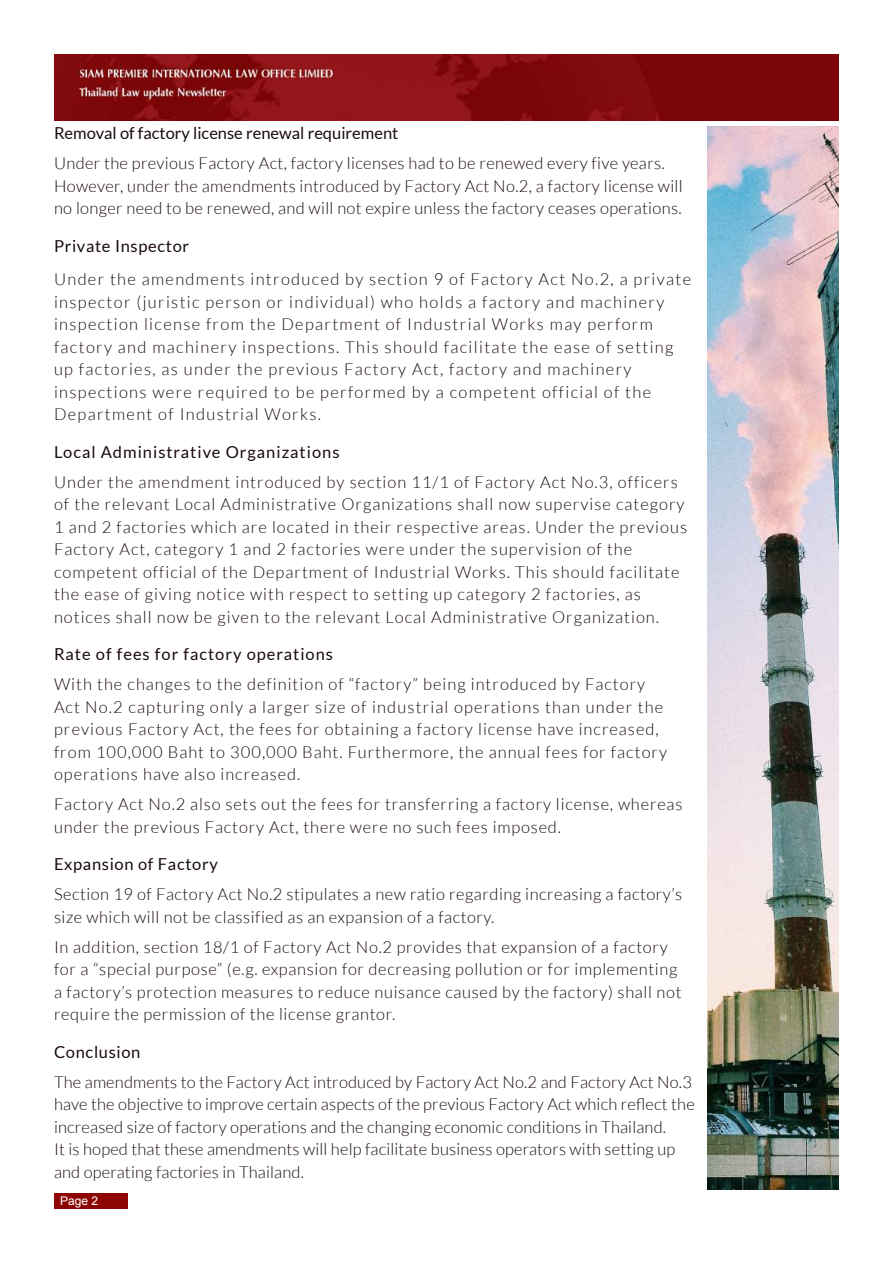
<style>
.page{position:relative;width:893px;height:1263px;background:#fff}
.page>*{position:absolute;margin:0;border:0;box-sizing:border-box;transform-origin:0 0}
.t1{font:300 16.5px/22.5px "Lato";letter-spacing:.06em;color:#1a0b0b}
.t2{font:300 16.5px/22.5px "Lato";letter-spacing:.08em;color:#1a0b0b}
.t3{font:300 16.5px/22.5px "Lato";letter-spacing:.01em;color:#1a0b0b}
.t4{font:300 16.5px/22.5px "Lato";letter-spacing:.04em;color:#1a0b0b}
.t5{font:300 16.5px/22.5px "Lato";letter-spacing:.02em;color:#1a0b0b}
.t6{font:300 16.5px/22.5px "Lato";letter-spacing:.03em;color:#1a0b0b}
.t7{font:16.5px "Lato";letter-spacing:.06em;color:#1a0b0b}
.t8{font:16.5px "Lato";letter-spacing:.04em;color:#1a0b0b}
.t9{font:16.5px "Lato";color:#1a0b0b}
.t10{font:12px "Arial";color:#fff}
</style>
<div class="page">
<img style="left:54px;top:54px;width:785px;height:66px">
<div style="left:54px;top:1193px;width:74px;height:16px;background:#8d0603"></div>
<img style="left:708px;top:126px;width:131px;height:1063px">
<p class="t9" style="left:54px;top:124px;width:346px">Removal of factory license renewal requirement</p>
<p class="t5" style="left:54px;top:152px;width:630px">Under the previous Factory Act, factory licenses had to be renewed every five years.<br>However, under the amendments introduced by Factory Act No.2, a factory license will no longer need to be renewed, and will not expire unless the factory ceases operations.</p>
<p class="t8" style="left:54px;top:237px;width:137px">Private Inspector</p>
<p class="t2" style="left:54px;top:268px;width:639px">Under the amendments introduced by section 9 of Factory Act No.2, a private inspector (juristic person or individual) who holds a factory and machinery inspection license from the Department of Industrial Works may perform factory and machinery inspections. This should facilitate the ease of setting up factories, as under the previous Factory Act, factory and machinery inspections were required to be performed by a competent official of the Department of Industrial Works.</p>
<p class="t7" style="left:54px;top:442px;width:287px">Local Administrative Organizations</p>
<p class="t1" style="left:54px;top:470px;width:635px">Under the amendment introduced by section 11/1 of Factory Act No.3, officers of the relevant Local Administrative Organizations shall now supervise category 1 and 2 factories which are located in their respective areas. Under the previous Factory Act, category 1 and 2 factories were under the supervision of the competent official of the Department of Industrial Works. This should facilitate the ease of giving notice with respect to setting up category 2 factories, as notices shall now be given to the relevant Local Administrative Organization.</p>
<p class="t7" style="left:54px;top:645px;width:281px">Rate of fees for factory operations</p>
<p class="t1" style="left:54px;top:673px;width:615px">With the changes to the definition of “factory” being introduced by Factory Act No.2 capturing only a larger size of industrial operations than under the previous Factory Act, the fees for obtaining a factory license have increased, from 100,000 Baht to 300,000 Baht. Furthermore, the annual fees for factory operations have also increased.</p>
<p class="t1" style="left:54px;top:793px;width:630px">Factory Act No.2 also sets out the fees for transferring a factory license, whereas under the previous Factory Act, there were no such fees imposed.</p>
<p class="t8" style="left:54px;top:855px;width:165px">Expansion of Factory</p>
<p class="t6" style="left:54px;top:883px;width:630px">Section 19 of Factory Act No.2 stipulates a new ratio regarding increasing a factory’s size which will not be classified as an expansion of a factory.</p>
<p class="t4" style="left:54px;top:935px;width:629px">In addition, section 18/1 of Factory Act No.2 provides that expansion of a factory for a “special purpose” (e.g. expansion for decreasing pollution or for implementing a factory’s protection measures to reduce nuisance caused by the factory) shall not require the permission of the license grantor.</p>
<p class="t8" style="left:54px;top:1042px;width:88px">Conclusion</p>
<p class="t3" style="left:54px;top:1070px;width:642px">The amendments to the Factory Act introduced by Factory Act No.2 and Factory Act No.3 have the objective to improve certain aspects of the previous Factory Act which reflect the increased size of factory operations and the changing economic conditions in Thailand.<br>It is hoped that these amendments will help facilitate business operators with setting up and operating factories in Thailand.</p>
<p class="t10" style="left:60px;top:1193px;width:40px">Page 2</p>
</div>
